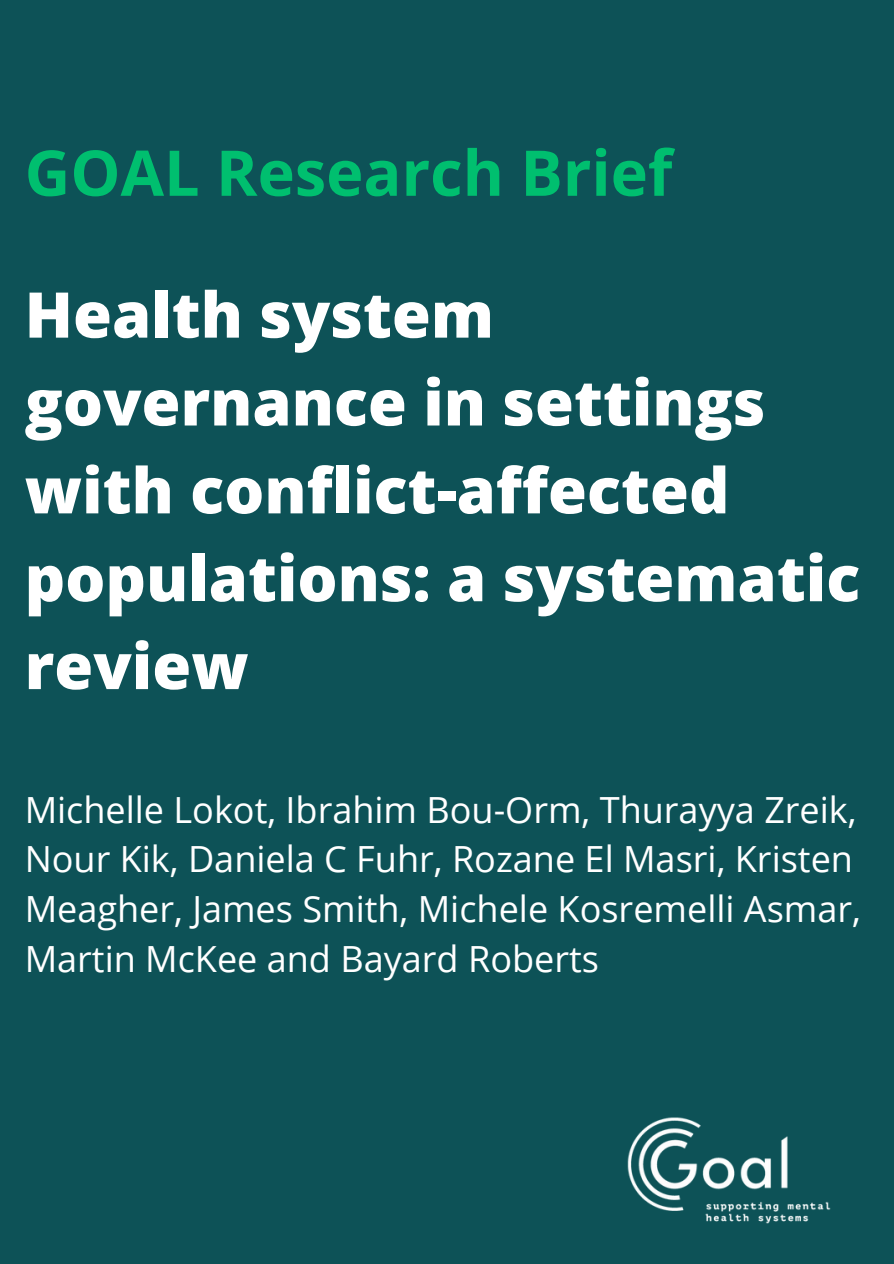
<style>
.page{position:relative;width:894px;height:1264px;background:#fff}
.page>*{position:absolute;margin:0;border:0;box-sizing:border-box;transform-origin:0 0}
.t1{font:800 63px/87.8px "Open Sans";color:#fff}
.t2{font:700 63px "Open Sans";color:#00bf6f}
.t3{font:36px/49.5px "Open Sans";color:#fff}
</style>
<div class="page">
<div style="left:0;top:0;width:893px;height:1263px;background:#0d5257"></div>
<img style="left:627px;top:1117px;width:204px;height:107px">
<p class="t2" style="left:25px;top:128px;width:649px">GOAL Research Brief</p>
<p class="t1" style="left:25px;top:269px;width:836px">Health system governance in settings with conflict-affected populations: a systematic review</p>
<p class="t3" style="left:25px;top:784px;width:837px">Michelle Lokot, Ibrahim Bou-Orm, Thurayya Zreik, Nour Kik, Daniela C Fuhr, Rozane El Masri, Kristen Meagher, James Smith, Michele Kosremelli Asmar, Martin McKee and Bayard Roberts</p>
</div>
